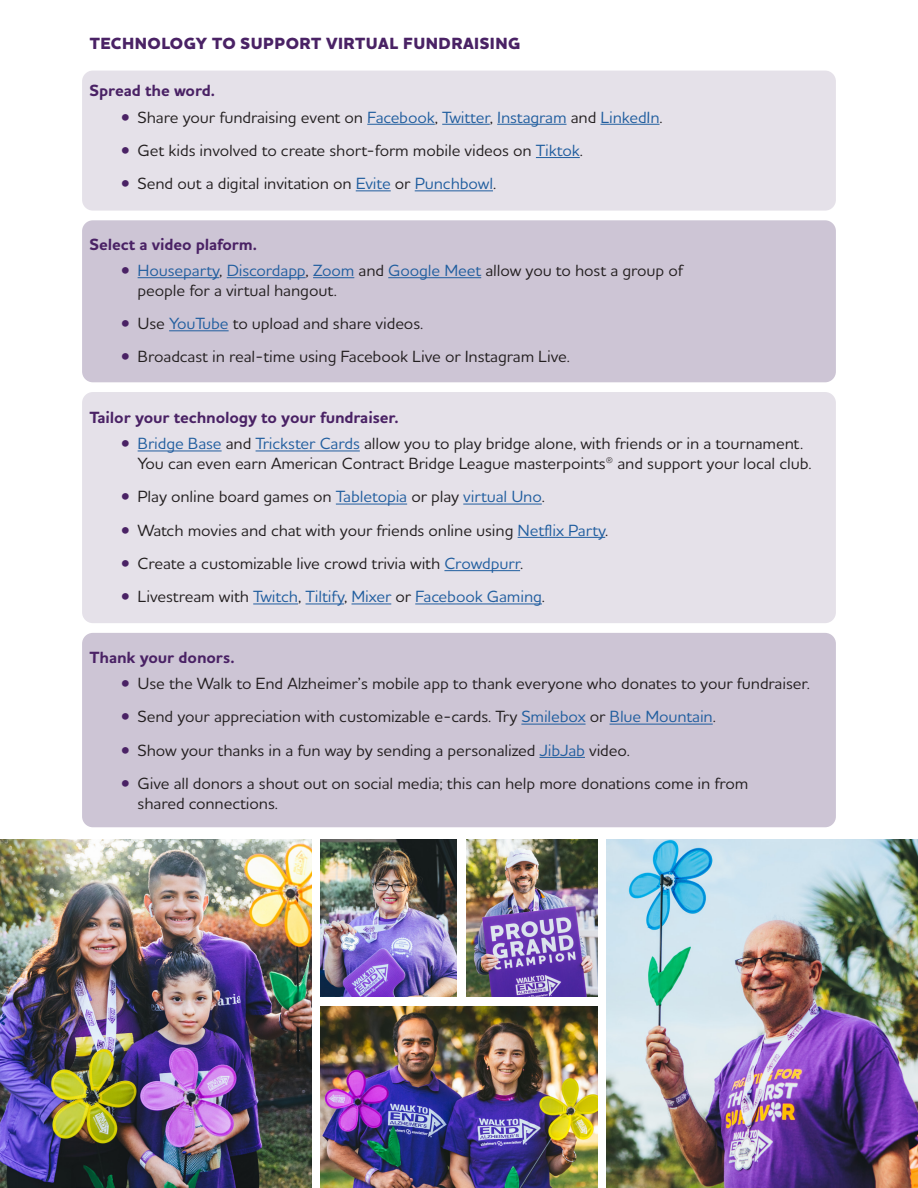
<style>
.page{position:relative;width:918px;height:1188px;background:#fff}
.page>*{position:absolute;margin:0;border:0;box-sizing:border-box;transform-origin:0 0}
.t1{font:500 16.5px/19.8px "Houschka Alt Pro";color:#231f20}
.t2{font:700 16.5px "Houschka Alt Pro";color:#4a2265}
.t3{font:500 16.5px "Houschka Alt Pro";color:#215e9f}
.t4{font:800 16.5px "Houschka Alt Pro";letter-spacing:.03em;color:#4a2265}
.s1{color:#4a2265}
.s2{color:#215e9f}
.s3{color:#231f20}
</style>
<div class="page">
<div style="left:82px;top:71px;width:754px;height:140px;background:#e5e1e9;border-radius:11px"></div>
<div style="left:82px;top:220px;width:754px;height:162px;background:#cdc5d5;border-radius:11px"></div>
<div style="left:82px;top:392px;width:754px;height:231px;background:#e5e1e9;border-radius:11px"></div>
<div style="left:82px;top:633px;width:754px;height:194px;background:#cdc5d5;border-radius:11px"></div>
<hr style="left:367px;top:124px;width:68px;height:1px;background:#215e9f">
<hr style="left:442px;top:124px;width:48px;height:1px;background:#215e9f">
<hr style="left:497px;top:124px;width:70px;height:1px;background:#215e9f">
<hr style="left:600px;top:124px;width:60px;height:1px;background:#215e9f">
<hr style="left:536px;top:157px;width:44px;height:1px;background:#215e9f">
<hr style="left:356px;top:190px;width:35px;height:1px;background:#215e9f">
<hr style="left:415px;top:190px;width:78px;height:1px;background:#215e9f">
<hr style="left:138px;top:277px;width:81px;height:1px;background:#215e9f">
<hr style="left:227px;top:277px;width:79px;height:1px;background:#215e9f">
<hr style="left:313px;top:277px;width:41px;height:1px;background:#215e9f">
<hr style="left:388px;top:277px;width:93px;height:1px;background:#215e9f">
<hr style="left:169px;top:330px;width:60px;height:1px;background:#215e9f">
<hr style="left:138px;top:451px;width:84px;height:1px;background:#215e9f">
<hr style="left:256px;top:451px;width:104px;height:1px;background:#215e9f">
<hr style="left:336px;top:504px;width:71px;height:1px;background:#215e9f">
<hr style="left:463px;top:504px;width:79px;height:1px;background:#215e9f">
<hr style="left:518px;top:537px;width:87px;height:1px;background:#215e9f">
<hr style="left:444px;top:570px;width:76px;height:1px;background:#215e9f">
<hr style="left:253px;top:604px;width:45px;height:1px;background:#215e9f">
<hr style="left:306px;top:604px;width:38px;height:1px;background:#215e9f">
<hr style="left:352px;top:604px;width:39px;height:1px;background:#215e9f">
<hr style="left:415px;top:604px;width:127px;height:1px;background:#215e9f">
<hr style="left:521px;top:724px;width:65px;height:1px;background:#215e9f">
<hr style="left:610px;top:724px;width:103px;height:1px;background:#215e9f">
<hr style="left:540px;top:757px;width:45px;height:1px;background:#215e9f">
<img style="left:606px;top:839px;width:312px;height:349px">
<img style="left:0;top:839px;width:312px;height:349px">
<img style="left:321px;top:1006px;width:276px;height:182px">
<img style="left:321px;top:839px;width:136px;height:158px">
<img style="left:466px;top:839px;width:131px;height:158px">
<p class="t4" style="left:90px;top:33px;width:432px">TECHNOLOGY TO SUPPORT VIRTUAL FUNDRAISING</p>
<p class="t2" style="left:90px;top:80px;width:127px">Spread the word.</p>
<p class="t1" style="left:121px;top:107px;width:543px"><span class="s1">•</span> Share your fundraising event on <span class="s2">Facebook</span>, <span class="s2">Twitter</span>, <span class="s2">Instagram</span> and <span class="s2">LinkedIn</span>.</p>
<p class="t1" style="left:121px;top:140px;width:464px"><span class="s1">•</span> Get kids involved to create short-form mobile videos on <span class="s2">Tiktok</span>.</p>
<p class="t1" style="left:121px;top:173px;width:377px"><span class="s1">•</span> Send out a digital invitation on <span class="s2">Evite</span> or <span class="s2">Punchbowl</span>.</p>
<p class="t2" style="left:90px;top:233px;width:169px">Select a video plaform.</p>
<p class="t1" style="left:138px;top:260px;width:547px;text-indent:-16px"><span class="s1">•</span> <span class="s2">Houseparty</span>, <span class="s2">Discordapp</span>, <span class="s2">Zoom</span> and <span class="s2">Google Meet</span> allow you to host a group of people for a virtual hangout.</p>
<p class="t1" style="left:121px;top:313px;width:304px"><span class="s1">•</span> Use <span class="s2">YouTube</span> to upload and share videos.</p>
<p class="t1" style="left:121px;top:346px;width:451px"><span class="s1">•</span> Broadcast in real-time using Facebook Live or Instagram Live.</p>
<p class="t2" style="left:90px;top:406px;width:311px">Tailor your technology to your fundraiser.</p>
<p class="t1" style="left:138px;top:433px;width:676px;text-indent:-16px"><span class="s1">•</span> <span class="s2">Bridge Base</span> and <span class="s2">Trickster Cards</span> allow you to play bridge alone, with friends or in a tournament.<br>You can even earn American Contract Bridge League masterpoints® and support your local club.</p>
<p class="t1" style="left:121px;top:486px;width:426px"><span class="s1">•</span> Play online board games on <span class="s2">Tabletopia</span> or play <span class="s2">virtual Uno</span>.</p>
<p class="t1" style="left:121px;top:520px;width:489px"><span class="s1">•</span> Watch movies and chat with your friends online using <span class="s2">Netflix Party</span>.</p>
<p class="t1" style="left:121px;top:553px;width:404px"><span class="s1">•</span> Create a customizable live crowd trivia with <span class="s2">Crowdpurr</span>.</p>
<p class="t3" style="left:121px;top:586px;width:426px"><span class="s1">•</span> <span class="s3">Livestream with</span> Twitch<span class="s3">,</span> Tiltify<span class="s3">,</span> Mixer <span class="s3">or</span> Facebook Gaming<span class="s3">.</span></p>
<p class="t2" style="left:90px;top:646px;width:147px">Thank your donors.</p>
<p class="t1" style="left:121px;top:673px;width:691px"><span class="s1">•</span> Use the Walk to End Alzheimer’s mobile app to thank everyone who donates to your fundraiser.</p>
<p class="t1" style="left:121px;top:706px;width:597px"><span class="s1">•</span> Send your appreciation with customizable e-cards. Try <span class="s2">Smilebox</span> or <span class="s2">Blue Mountain</span>.</p>
<p class="t1" style="left:121px;top:740px;width:511px"><span class="s1">•</span> Show your thanks in a fun way by sending a personalized <span class="s2">JibJab</span> video.</p>
<p class="t1" style="left:138px;top:773px;width:613px;text-indent:-16px"><span class="s1">•</span> Give all donors a shout out on social media; this can help more donations come in from shared connections.</p>
</div>
